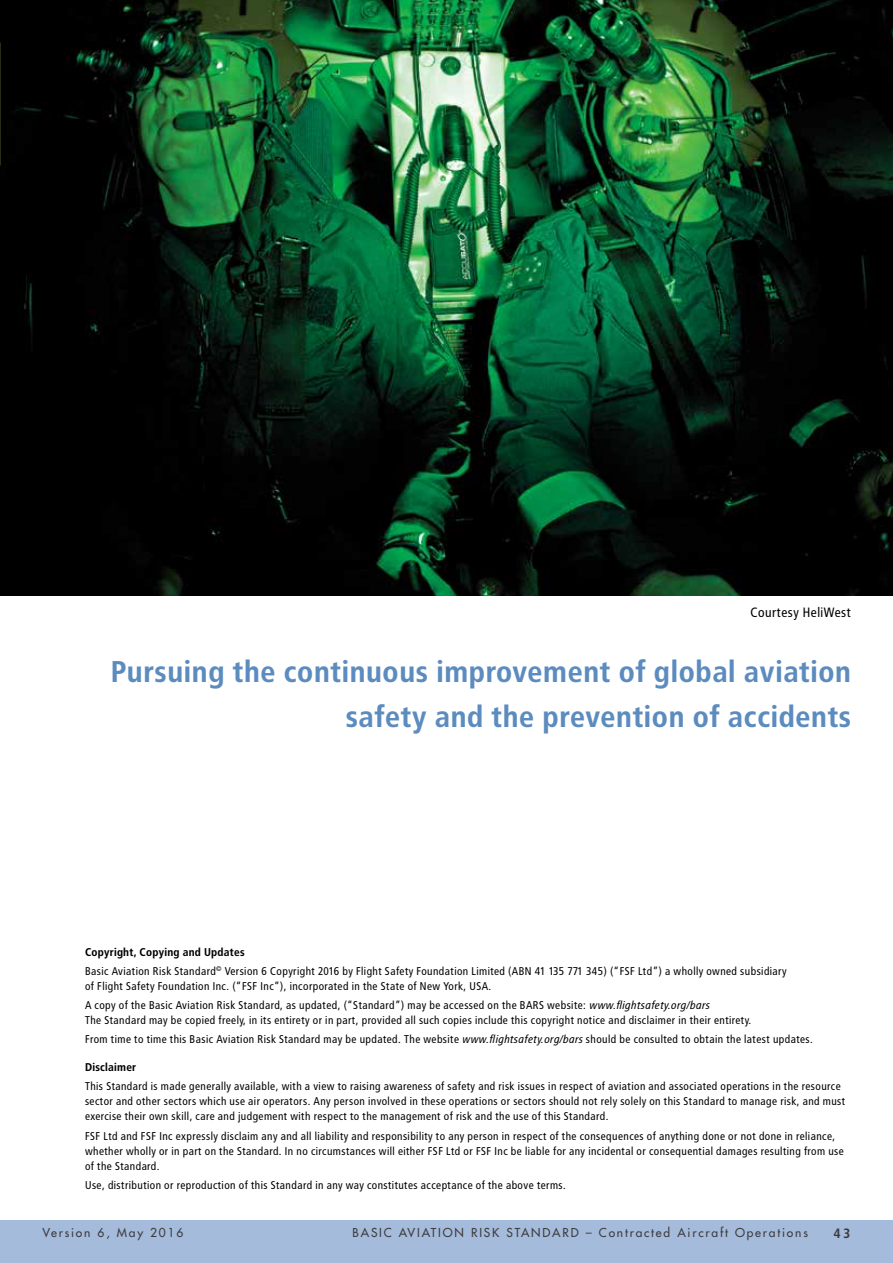
<style>
.page{position:relative;width:893px;height:1263px;background:#fff}
.page>*{position:absolute;margin:0;border:0;box-sizing:border-box;transform-origin:0 0}
.t1{font:700 30px/45px "Transit";color:#5c8cbf;text-align:right}
.t2{font:13.5px "Transit";color:#000}
.t3{font:700 13.5px "Transit";color:#3d3c3d}
.t4{font:12px "Futura";letter-spacing:.15em;color:#3d3c3d}
.t5{font:11.25px/15px "Transit";color:#000}
.t6{font:700 11.25px "Transit";color:#000}
.s1{font-weight:700}
.s2{font-style:italic}
</style>
<div class="page">
<div style="left:0;top:1220px;width:893px;height:43px;background:#a5bbdb"></div>
<img style="left:0;top:0;width:893px;height:595px">
<p class="t2" style="left:750px;top:605px;width:102px">Courtesy HeliWest</p>
<h1 class="t1" style="left:111px;top:649px;width:742px">Pursuing the continuous improvement of global aviation safety and the prevention of accidents</h1>
<p class="t5" style="left:85px;top:942px;width:703px;line-height:19.2px"><span class="s1">Copyright, Copying and Updates<br></span>Basic Aviation Risk Standard<sup>©</sup> Version 6 Copyright 2016 by Flight Safety Foundation Limited (ABN 41 135 771 345) (“FSF Ltd”) a wholly owned subsidiary</p>
<p class="t5" style="left:85px;top:976px;width:626px;line-height:19.2px">of Flight Safety Foundation Inc. (“FSF Inc”), incorporated in the State of New York, USA.<br>A copy of the Basic Aviation Risk Standard, as updated, (“Standard”) may be accessed on the BARS website: <span class="s2">www.flightsafety.org/bars</span></p>
<p class="t5" style="left:85px;top:1011px;width:730px;line-height:19.2px">The Standard may be copied freely, in its entirety or in part, provided all such copies include this copyright notice and disclaimer in their entirety.<br>From time to time this Basic Aviation Risk Standard may be updated. The website <span class="s2">www.flightsafety.org/bars</span> should be consulted to obtain the latest updates.</p>
<p class="t6" style="left:85px;top:1060px;width:53px">Disclaimer</p>
<p class="t5" style="left:85px;top:1079px;width:762px">This Standard is made generally available, with a view to raising awareness of safety and risk issues in respect of aviation and associated operations in the resource sector and other sectors which use air operators. Any person involved in these operations or sectors should not rely solely on this Standard to manage risk, and must exercise their own skill, care and judgement with respect to the management of risk and the use of this Standard.</p>
<p class="t5" style="left:85px;top:1128px;width:761px">FSF Ltd and FSF Inc expressly disclaim any and all liability and responsibility to any person in respect of the consequences of anything done or not done in reliance, whether wholly or in part on the Standard. In no circumstances will either FSF Ltd or FSF Inc be liable for any incidental or consequential damages resulting from use of the Standard.</p>
<p class="t5" style="left:85px;top:1177px;width:483px">Use, distribution or reproduction of this Standard in any way constitutes acceptance of the above terms.</p>
<p class="t4" style="left:43px;top:1225px;width:142px">Version 6, May 2016</p>
<p class="t4" style="left:353px;top:1225px;width:457px">Basic Aviation Risk Standard – Contracted Aircraft Operations</p>
<p class="t3" style="left:834px;top:1225px;width:18px">43</p>
</div>
